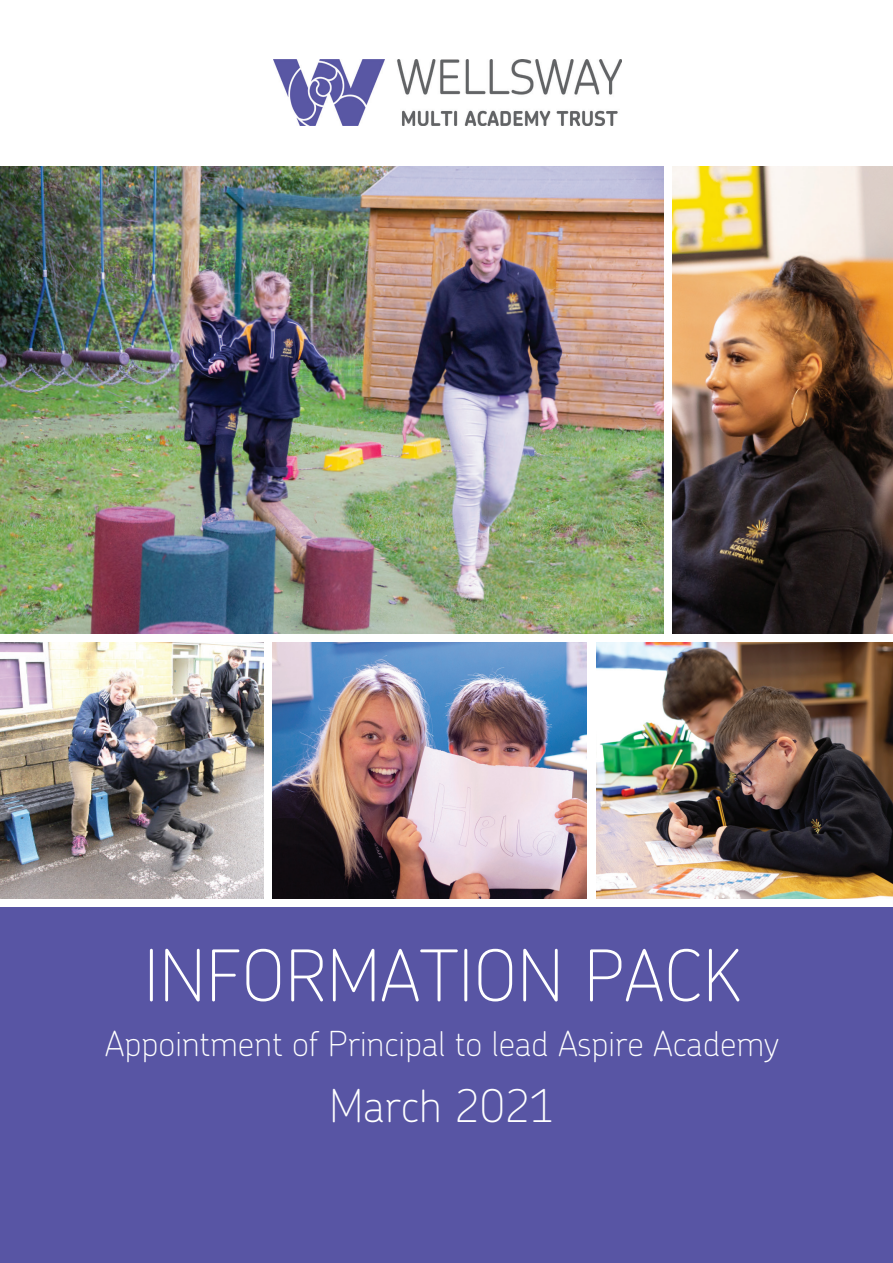
<style>
.page{position:relative;width:893px;height:1263px;background:#fff}
.page>*{position:absolute;margin:0;border:0;box-sizing:border-box;transform-origin:0 0}
.t1{font:100 70.5px "Chevin";color:#fff}
.t2{font:100 45px "Chevin";color:#fff}
.t3{font:100 34.5px "Chevin";color:#fff}
</style>
<div class="page">
<div style="left:0;top:908px;width:893px;height:355px;background:#5855a4"></div>
<img style="left:274px;top:60px;width:347px;height:65px">
<img style="left:272px;top:642px;width:315px;height:257px">
<img style="left:0;top:642px;width:263px;height:257px">
<img style="left:596px;top:642px;width:297px;height:257px">
<img style="left:0;top:167px;width:663px;height:467px">
<img style="left:672px;top:167px;width:221px;height:467px">
<h1 class="t1" style="left:144px;top:930px;width:599px">INFORMATION PACK</h1>
<p class="t3" style="left:105px;top:1021px;width:675px">Appointment of Principal to lead Aspire Academy</p>
<h2 class="t2" style="left:329px;top:1077px;width:228px">March 2021</h2>
</div>
